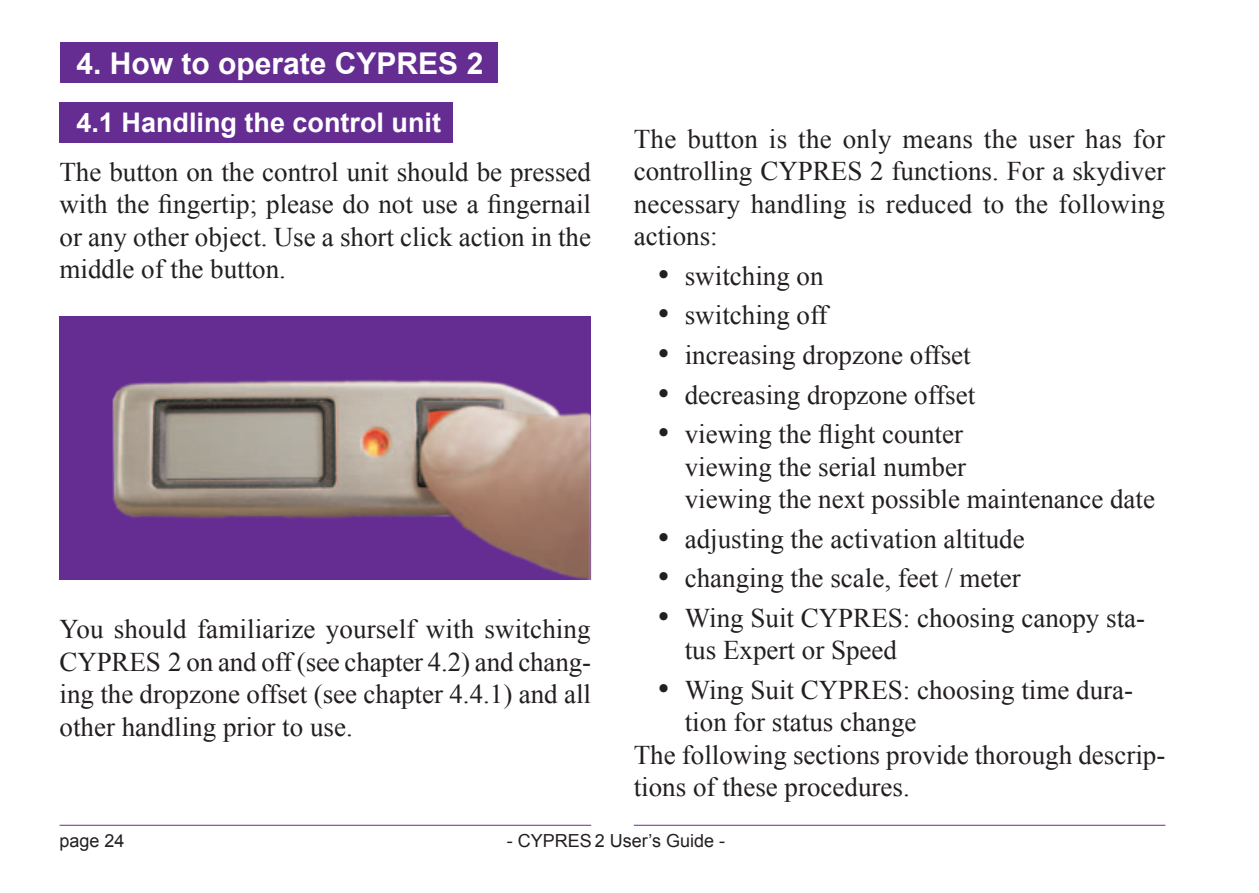
<style>
.page{position:relative;width:1259px;height:893px;background:#fff}
.page>*{position:absolute;margin:0;border:0;box-sizing:border-box;transform-origin:0 0}
.t1{font:700 30px "Arial";color:#fff}
.t2{font:27px/32.4px "Times New Roman";color:#231f20;text-align:justify}
.t3{font:700 27px "Arial";color:#fff}
.t4{font:18px "Arial";color:#231f20}
.s1{font-size:33px}
</style>
<div class="page">
<hr style="left:634px;top:825px;width:531px;height:1px;background:#652d91">
<hr style="left:60px;top:825px;width:531px;height:1px;background:#652d91">
<div style="left:60px;top:42px;width:437px;height:40px;background:#652d91"></div>
<div style="left:60px;top:103px;width:393px;height:40px;background:#652d91"></div>
<img style="left:61px;top:317px;width:530px;height:263px">
<p class="t1" style="left:76px;top:43px;width:408px">4. How to operate CYPRES 2</p>
<p class="t3" style="left:76px;top:104px;width:366px">4.1 Handling the control unit</p>
<p class="t2" style="left:59px;top:155px;width:533px">The button on the control unit should be pressed with the fingertip; please do not use a fingernail or any other object. Use a short click action in the middle of the button.</p>
<p class="t2" style="left:59px;top:613px;width:533px">You should familiarize yourself with switching CYPRES 2 on and off (see chapter 4.2) and chang&shy;ing the dropzone offset (see chapter 4.4.1) and all other handling prior to use.</p>
<p class="t2" style="left:634px;top:122px;width:533px">The button is the only means the user has for controlling CYPRES 2 functions. For a skydiver necessary handling is reduced to the following actions:</p>
<p class="t2" style="left:658px;top:259px;width:167px"><span class="s1">•</span> switching on</p>
<p class="t2" style="left:658px;top:299px;width:171px"><span class="s1">•</span> switching off</p>
<p class="t2" style="left:658px;top:338px;width:314px"><span class="s1">•</span> increasing dropzone offset</p>
<p class="t2" style="left:658px;top:378px;width:319px"><span class="s1">•</span> decreasing dropzone offset</p>
<p class="t2" style="left:685px;top:418px;width:472px;text-align:left;text-indent:-27px"><span class="s1">•</span> viewing the flight counter<br>viewing the serial number<br>viewing the next possible maintenance date</p>
<p class="t2" style="left:658px;top:522px;width:368px"><span class="s1">•</span> adjusting the activation altitude</p>
<p class="t2" style="left:658px;top:562px;width:364px"><span class="s1">•</span> changing the scale, feet / meter</p>
<p class="t2" style="left:685px;top:601px;width:462px;text-indent:-27px"><span class="s1">•</span> Wing Suit CYPRES: choosing canopy sta&shy;tus Expert or Speed</p>
<p class="t2" style="left:658px;top:673px;width:477px"><span class="s1">•</span> Wing Suit CYPRES: choosing time dura-</p>
<p class="t2" style="left:685px;top:706px;width:233px">tion for status change</p>
<p class="t2" style="left:634px;top:738px;width:533px">The following sections provide thorough descrip-</p>
<p class="t2" style="left:634px;top:770px;width:277px">tions of these procedures.</p>
<p class="t4" style="left:60px;top:828px;width:67px">page 24</p>
<p class="t4" style="left:507px;top:828px;width:220px">- CYPRES 2 User’s Guide -</p>
</div>
